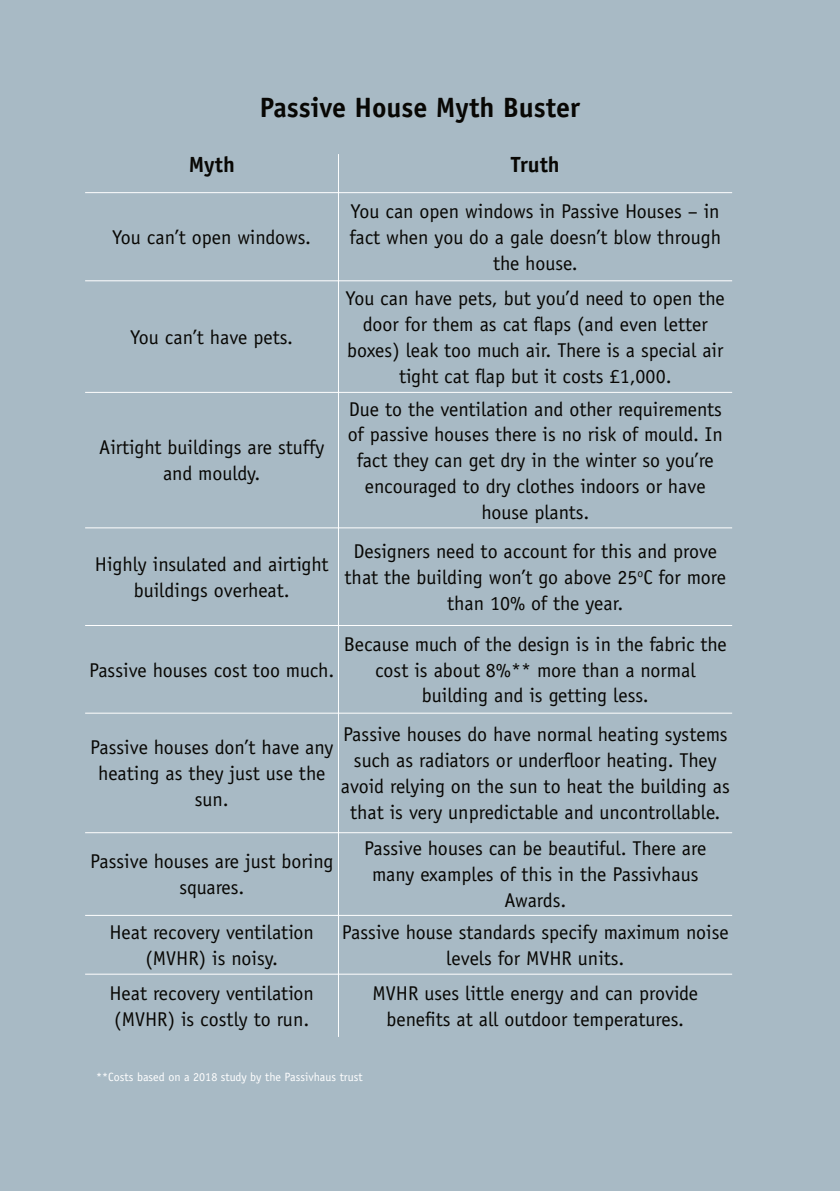
<style>
.page{position:relative;width:840px;height:1191px;background:#fff}
.page>*{position:absolute;margin:0;border:0;box-sizing:border-box;transform-origin:0 0}
.t1{font:700 28px "Officina Sans Std";color:#080704}
.t2{font:700 22px "Officina Sans Std";color:#080704}
.t3{font:20px/25.8px "Officina Sans Std";color:#080704;text-align:center}
.t4{font:12px "Officina Sans Std";color:#fff}
</style>
<div class="page">
<div style="left:0;top:0;width:839px;height:1191px;background:#a8bac5"></div>
<hr style="left:839px;top:0;width:1px;height:1191px;background:#a8bac5">
<hr style="left:338px;top:154px;width:1px;height:883px;background:#fff">
<hr style="left:85px;top:192px;width:646px;height:1px;background:#fff">
<hr style="left:85px;top:280px;width:646px;height:1px;background:#fff">
<hr style="left:85px;top:392px;width:646px;height:1px;background:#fff">
<hr style="left:85px;top:527px;width:646px;height:1px;background:#fff">
<hr style="left:85px;top:625px;width:646px;height:1px;background:#fff">
<hr style="left:85px;top:712px;width:646px;height:1px;background:#fff">
<hr style="left:85px;top:832px;width:646px;height:1px;background:#fff">
<hr style="left:85px;top:915px;width:646px;height:1px;background:#fff">
<hr style="left:85px;top:973px;width:646px;height:1px;background:#fff">
<h1 class="t1" style="left:260px;top:96px;width:321px">Passive House Myth Buster</h1>
<p class="t2" style="left:189px;top:156px;width:48px">Myth</p>
<p class="t2" style="left:510px;top:156px;width:50px">Truth</p>
<p class="t3" style="left:112px;top:227px;width:200px">You can’t open windows.</p>
<p class="t3" style="left:130px;top:326px;width:164px">You can’t have pets.</p>
<p class="t3" style="left:99px;top:437px;width:226px">Airtight buildings are stuffy and mouldy.</p>
<p class="t3" style="left:95px;top:553px;width:235px">Highly insulated and airtight buildings overheat.</p>
<p class="t3" style="left:349px;top:201px;width:373px">You can open windows in Passive Houses – in fact when you do a gale doesn’t blow through the house.</p>
<p class="t3" style="left:345px;top:287px;width:380px">You can have pets, but you’d need to open the door for them as cat flaps (and even letter boxes) leak too much air. There is a special air tight cat flap but it costs £1,000.</p>
<p class="t3" style="left:347px;top:398px;width:376px">Due to the ventilation and other requirements of passive houses there is no risk of mould. In fact they can get dry in the winter so you’re encouraged to dry clothes indoors or have house plants.</p>
<p class="t3" style="left:344px;top:540px;width:383px">Designers need to account for this and prove that the building won’t go above 25<sup>o</sup>C for more than 10% of the year.</p>
<p class="t3" style="left:89px;top:659px;width:247px">Passive houses cost too much.</p>
<p class="t3" style="left:90px;top:737px;width:245px">Passive houses don’t have any heating as they just use the sun.</p>
<p class="t3" style="left:90px;top:851px;width:245px">Passive houses are just boring squares.</p>
<p class="t3" style="left:343px;top:633px;width:384px">Because much of the design is in the fabric the cost is about 8%** more than a normal building and is getting less.</p>
<p class="t3" style="left:340px;top:724px;width:390px">Passive houses do have normal heating systems such as radiators or underfloor heating. They avoid relying on the sun to heat the building as that is very unpredictable and uncontrollable.</p>
<p class="t3" style="left:364px;top:838px;width:343px">Passive houses can be beautiful. There are many examples of this in the Passivhaus<br>Awards.</p>
<p class="t3" style="left:110px;top:921px;width:206px">Heat recovery ventilation (MVHR) is noisy.</p>
<p class="t3" style="left:342px;top:921px;width:388px">Passive house standards specify maximum noise levels for MVHR units.</p>
<p class="t3" style="left:110px;top:982px;width:206px;text-align:left">Heat recovery ventilation (MVHR) is costly to run.</p>
<p class="t3" style="left:372px;top:982px;width:327px">MVHR uses little energy and can provide benefits at all outdoor temperatures.</p>
<p class="t4" style="left:96px;top:1071px;width:268px">**Costs based on a 2018 study by the Passivhaus trust</p>
</div>
